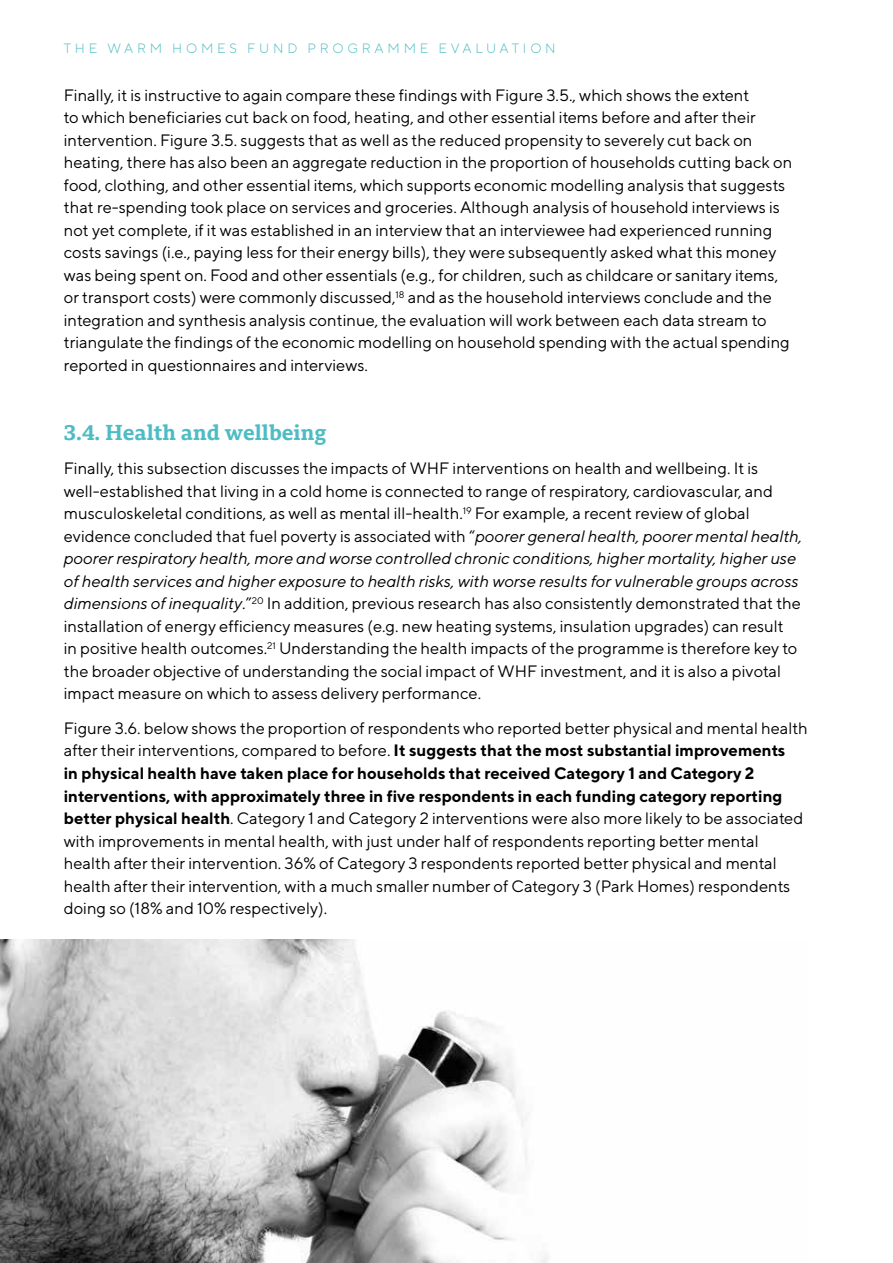
<style>
.page{position:relative;width:893px;height:1263px;background:#fff}
.page>*{position:absolute;margin:0;border:0;box-sizing:border-box;transform-origin:0 0}
.t1{font:700 21px "BBC Reith Serif App";color:#4ebcc3}
.t2{font:16.5px/22.5px "TT Norms";color:#000}
.t3{font:300 13.5px "TT Norms";letter-spacing:.28em;color:#4ebcc3}
.s1{font-style:italic}
.s2{font-weight:700}
</style>
<div class="page">
<img style="left:0;top:940px;width:548px;height:323px">
<p class="t3" style="left:64px;top:40px;width:493px">THE WARM HOMES FUND PROGRAMME EVALUATION</p>
<p class="t2" style="left:64px;top:83px;width:730px">Finally, it is instructive to again compare these findings with Figure 3.5., which shows the extent<br>to which beneficiaries cut back on food, heating, and other essential items before and after their intervention. Figure 3.5. suggests that as well as the reduced propensity to severely cut back on heating, there has also been an aggregate reduction in the proportion of households cutting back on food, clothing, and other essential items, which supports economic modelling analysis that suggests that re-spending took place on services and groceries. Although analysis of household interviews is not yet complete, if it was established in an interview that an interviewee had experienced running costs savings (i.e., paying less for their energy bills), they were subsequently asked what this money was being spent on. Food and other essentials (e.g., for children, such as childcare or sanitary items, or transport costs) were commonly discussed,<sup>18</sup> and as the household interviews conclude and the integration and synthesis analysis continue, the evaluation will work between each data stream to triangulate the findings of the economic modelling on household spending with the actual spending reported in questionnaires and interviews.</p>
<p class="t1" style="left:64px;top:419px;width:264px">3.4. Health and wellbeing</p>
<p class="t2" style="left:64px;top:457px;width:740px">Finally, this subsection discusses the impacts of WHF interventions on health and wellbeing. It is well-established that living in a cold home is connected to range of respiratory, cardiovascular, and musculoskeletal conditions, as well as mental ill-health.<sup>19</sup> For example, a recent review of global evidence concluded that fuel poverty is associated with “<span class="s1">poorer general health, poorer mental health, poorer respiratory health, more and worse controlled chronic conditions, higher mortality, higher use of health services and higher exposure to health risks, with worse results for vulnerable groups across dimensions of inequality</span>.”<sup>20</sup> In addition, previous research has also consistently demonstrated that the installation of energy efficiency measures (e.g. new heating systems, insulation upgrades) can result<br>in positive health outcomes.<sup>21</sup> Understanding the health impacts of the programme is therefore key to the broader objective of understanding the social impact of WHF investment, and it is also a pivotal impact measure on which to assess delivery performance.</p>
<p class="t2" style="left:64px;top:716px;width:746px">Figure 3.6. below shows the proportion of respondents who reported better physical and mental health after their interventions, compared to before. <span class="s2">It suggests that the most substantial improvements<br>in physical health have taken place for households that received Category 1 and Category 2 interventions, with approximately three in five respondents in each funding category reporting better physical health</span>. Category 1 and Category 2 interventions were also more likely to be associated with improvements in mental health, with just under half of respondents reporting better mental health after their intervention. 36% of Category 3 respondents reported better physical and mental health after their intervention, with a much smaller number of Category 3 (Park Homes) respondents doing so (18% and 10% respectively).</p>
</div>
